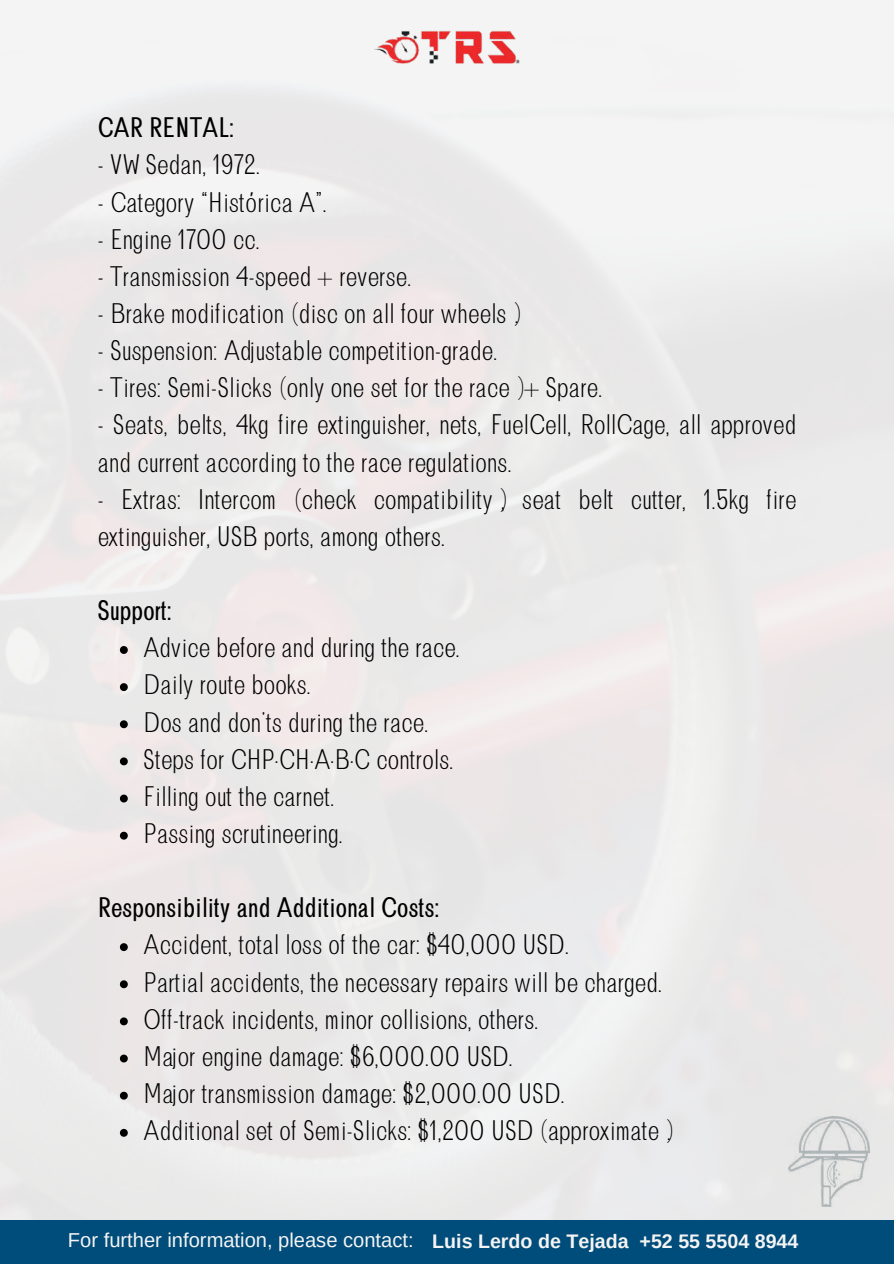
<style>
.page{position:relative;width:894px;height:1264px;background:#fff}
.page>*{position:absolute;margin:0;border:0;box-sizing:border-box;transform-origin:0 0}
.t1{font:300 27px/37.2px "Brendon";letter-spacing:.005em;color:#000}
.t2{font:27px "Brendon";letter-spacing:.005em;color:#000}
.t3{font:20.1px "Arimo";color:#f4f4f4}
.s1{font-weight:700;font-size:19.65px}
</style>
<div class="page">
<img style="left:0;top:0;width:893px;height:1220px">
<div style="left:0;top:1220px;width:893px;height:43px;background:#004c7a"></div>
<img style="left:788px;top:1116px;width:81px;height:90px">
<svg style="left:120px;top:646px;width:8px;height:8px"></svg>
<svg style="left:120px;top:683px;width:8px;height:8px"></svg>
<svg style="left:120px;top:720px;width:8px;height:8px"></svg>
<svg style="left:120px;top:757px;width:8px;height:8px"></svg>
<svg style="left:120px;top:794px;width:8px;height:8px"></svg>
<svg style="left:120px;top:831px;width:8px;height:8px"></svg>
<svg style="left:120px;top:943px;width:8px;height:8px"></svg>
<svg style="left:120px;top:980px;width:8px;height:8px"></svg>
<svg style="left:120px;top:1017px;width:8px;height:8px"></svg>
<svg style="left:120px;top:1054px;width:8px;height:8px"></svg>
<svg style="left:120px;top:1091px;width:8px;height:8px"></svg>
<svg style="left:120px;top:1128px;width:8px;height:8px"></svg>
<img style="left:373px;top:30px;width:146px;height:34px">
<p class="t2" style="left:97px;top:112px;width:138px">CAR RENTAL:</p>
<p class="t1" style="left:97px;top:147px;width:164px">- VW Sedan, 1972.</p>
<p class="t1" style="left:97px;top:184px;width:231px">- Category “Histórica A”.</p>
<p class="t1" style="left:97px;top:221px;width:164px">- Engine 1700 cc.</p>
<p class="t1" style="left:97px;top:258px;width:315px">- Transmission 4-speed + reverse.</p>
<p class="t1" style="left:97px;top:295px;width:422px">- Brake modification (disc on all four wheels).</p>
<p class="t1" style="left:97px;top:332px;width:401px">- Suspension: Adjustable competition-grade.</p>
<p class="t1" style="left:97px;top:370px;width:506px">- Tires: Semi-Slicks (only one set for the race) + Spare.</p>
<p class="t1" style="left:97px;top:407px;width:700px">- Seats, belts, 4kg fire extinguisher, nets, FuelCell, RollCage, all approved and current according to the race regulations.</p>
<p class="t1" style="left:97px;top:481px;width:700px">- Extras: Intercom (check compatibility), seat belt cutter, 1.5kg fire extinguisher, USB ports, among others.</p>
<p class="t2" style="left:97px;top:594px;width:76px">Support:</p>
<p class="t1" style="left:143px;top:629px;width:318px">Advice before and during the race.<br>Daily route books.<br>Dos and don'ts during the race.<br>Steps for CHP·CH·A·B·C controls.<br>Filling out the carnet.<br>Passing scrutineering.</p>
<p class="t2" style="left:97px;top:891px;width:343px">Responsibility and Additional Costs:</p>
<p class="t1" style="left:143px;top:926px;width:529px">Accident, total loss of the car: $40,000 USD.<br>Partial accidents, the necessary repairs will be charged.<br>Off-track incidents, minor collisions, others.<br>Major engine damage: $6,000.00 USD.<br>Major transmission damage: $2,000.00 USD.<br>Additional set of Semi-Slicks: $1,200 USD (approximate).</p>
<p class="t3" style="left:68px;top:1228px;width:731px">For further information, please contact: <span class="s1">Luis Lerdo de Tejada +52 55 5504 8944</span></p>
</div>
